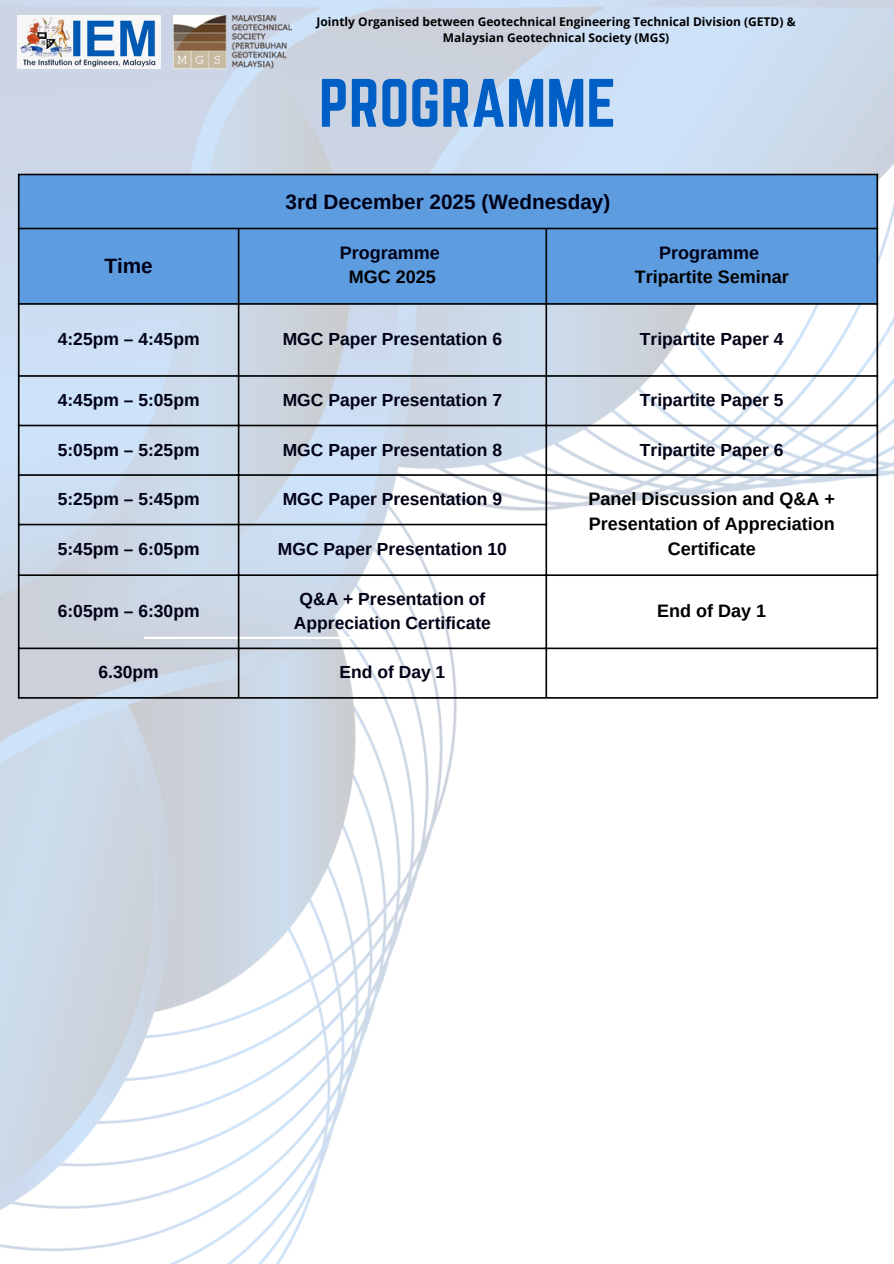
<style>
.page{position:relative;width:894px;height:1264px;background:#fff}
.page>*{position:absolute;margin:0;border:0;box-sizing:border-box;transform-origin:0 0}
.t1{font:59.85px "Norwester";color:#005fc6}
.t2{font:700 20.7px "Arimo";color:#000016}
.t3{font:700 18px/24.8px "Arimo";color:#000}
.t4{font:700 18px "Arimo";color:#000016}
.t5{font:700 17.4px/23.7px "Arimo";color:#000016;text-align:center}
.t6{font:700 12px/16px "Open Sans";color:#000;text-align:center}
</style>
<div class="page">
<img style="left:0;top:0;width:893px;height:1263px">
<hr style="left:144px;top:636px;width:221px;height:3px;background:#fff">
<img style="left:18px;top:15px;width:143px;height:53px">
<img style="left:173px;top:15px;width:118px;height:53px">
<div style="left:20px;top:175px;width:856px;height:128px;background:#5d9cdf"></div>
<hr style="left:18px;top:175px;width:2px;height:522px;background:#000">
<hr style="left:238px;top:229px;width:1px;height:468px;background:#000">
<hr style="left:545px;top:229px;width:2px;height:468px;background:#000">
<hr style="left:876px;top:175px;width:1px;height:522px;background:#000">
<hr style="left:18px;top:174px;width:859px;height:1px;background:#000">
<hr style="left:18px;top:228px;width:859px;height:1px;background:#000">
<hr style="left:18px;top:303px;width:859px;height:2px;background:#000">
<hr style="left:18px;top:375px;width:859px;height:2px;background:#000">
<hr style="left:18px;top:424px;width:859px;height:2px;background:#000">
<hr style="left:18px;top:474px;width:859px;height:2px;background:#000">
<hr style="left:18px;top:523px;width:529px;height:2px;background:#000">
<hr style="left:18px;top:574px;width:859px;height:2px;background:#000">
<hr style="left:18px;top:647px;width:859px;height:2px;background:#000">
<hr style="left:18px;top:697px;width:859px;height:1px;background:#000">
<p class="t6" style="left:316px;top:13px;width:480px">Jointly Organised between Geotechnical Engineering Technical Division (GETD) &amp;<br>Malaysian Geotechnical Society (MGS)</p>
<p class="t1" style="left:319px;top:67px;width:298px">PROGRAMME</p>
<p class="t2" style="left:104px;top:254px;width:50px">Time</p>
<p class="t2" style="left:285px;top:190px;width:326px">3rd December 2025 (Wednesday)</p>
<p class="t4" style="left:340px;top:242px;width:101px">Programme</p>
<h1 class="t3" style="left:349px;top:265px;width:88px">MGC 2025</h1>
<p class="t4" style="left:659px;top:242px;width:101px">Programme</p>
<p class="t3" style="left:634px;top:265px;width:155px">Tripartite Seminar</p>
<p class="t5" style="left:58px;top:327px;width:143px">4:25pm – 4:45pm</p>
<p class="t5" style="left:283px;top:327px;width:221px">MGC Paper Presentation 6</p>
<p class="t5" style="left:639px;top:327px;width:145px">Tripartite Paper 4</p>
<p class="t5" style="left:58px;top:388px;width:143px">4:45pm – 5:05pm</p>
<p class="t5" style="left:283px;top:388px;width:221px">MGC Paper Presentation 7</p>
<p class="t5" style="left:639px;top:388px;width:145px">Tripartite Paper 5</p>
<p class="t5" style="left:58px;top:437px;width:143px">5:05pm – 5:25pm</p>
<p class="t5" style="left:283px;top:437px;width:221px">MGC Paper Presentation 8</p>
<p class="t5" style="left:639px;top:437px;width:145px">Tripartite Paper 6</p>
<p class="t5" style="left:58px;top:487px;width:143px">5:25pm – 5:45pm</p>
<p class="t5" style="left:283px;top:487px;width:221px">MGC Paper Presentation 9</p>
<p class="t3" style="left:588px;top:486px;width:248px">Panel Discussion and Q&amp;A +<br>Presentation of Appreciation</p>
<p class="t5" style="left:58px;top:536px;width:143px">5:45pm – 6:05pm</p>
<p class="t5" style="left:278px;top:536px;width:230px">MGC Paper Presentation 10</p>
<p class="t3" style="left:667px;top:536px;width:89px">Certificate</p>
<p class="t5" style="left:58px;top:598px;width:143px">6:05pm – 6:30pm</p>
<p class="t5" style="left:294px;top:587px;width:198px">Q&amp;A + Presentation of<br>Appreciation Certificate</p>
<p class="t3" style="left:657px;top:598px;width:110px">End of Day 1</p>
<p class="t5" style="left:98px;top:660px;width:62px">6.30pm</p>
<p class="t5" style="left:339px;top:660px;width:107px">End of Day 1</p>
</div>
